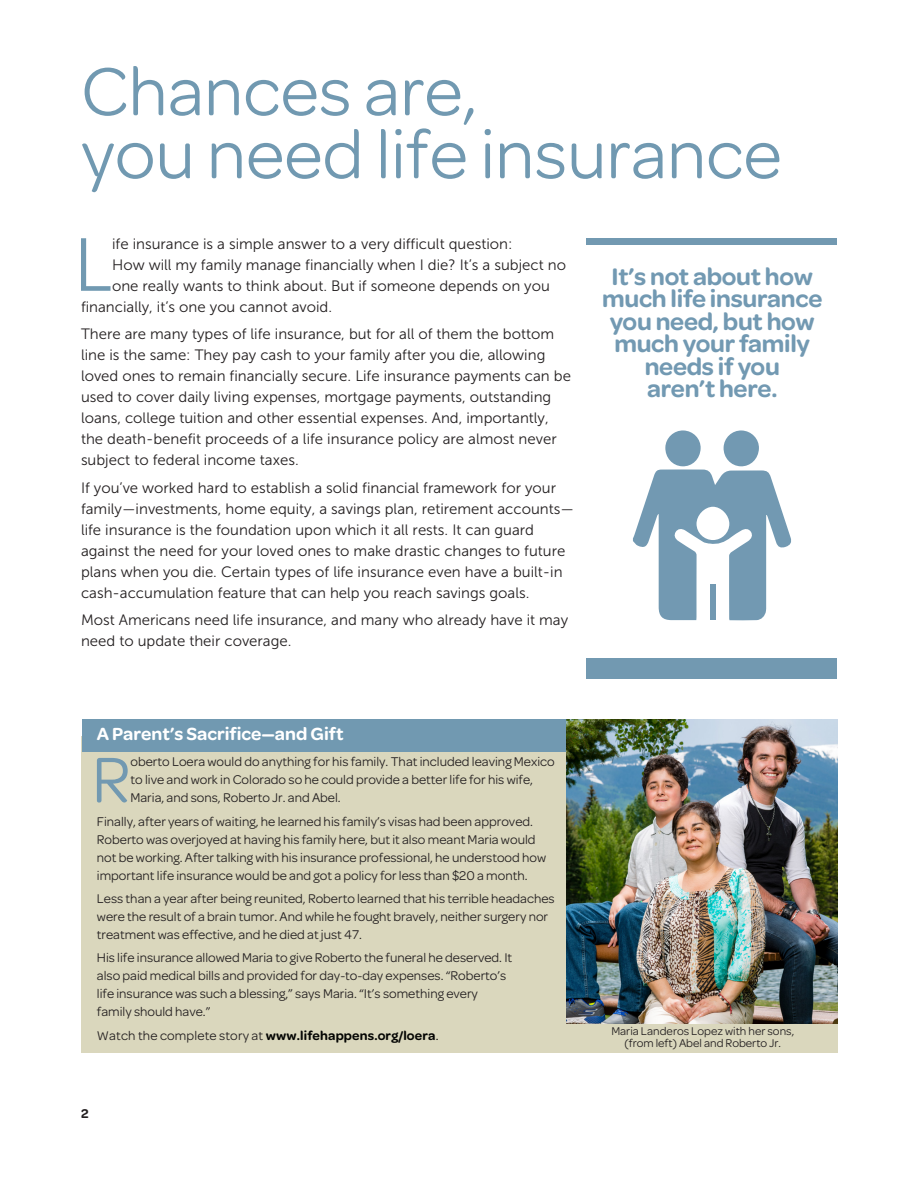
<style>
.page{position:relative;width:918px;height:1188px;background:#fff}
.page>*{position:absolute;margin:0;border:0;box-sizing:border-box;transform-origin:0 0}
.t1{font:74.7px "Museo Sans 300";color:#7199b1}
.t2{font:72px/63px "Omnes";color:#7199b1}
.sidebar_text{font:68.55px "Omnes";color:#7299b1}
.t3{font:600 25.5px/22.5px "Omnes";letter-spacing:-.01em;color:#7299b2;text-align:center}
.chart_head_-_white{font:600 18.75px "Omnes";color:#fff}
.t4{font:15px/21px "Museo Sans 300";color:#231f20}
.sidebar_text-2{font:13.5px/18px "Omnes";color:#231f20}
.sidebar_text-3{font:600 13.5px "Omnes";letter-spacing:.01em;color:#040503}
.t5{font:600 13.5px "Omnes";color:#231f20}
.sidebar_text-4{font:12px "Omnes";color:#231f20}
.s1{font-weight:400;color:#231f20}
.s2{font-weight:400}
</style>
<div class="page">
<div style="left:82px;top:736px;width:756px;height:316px;background:#dad7bd"></div>
<div style="left:82px;top:719px;width:492px;height:33px;background:#7199b1"></div>
<img style="left:567px;top:719px;width:271px;height:304px">
<div style="left:587px;top:238px;width:250px;height:7px;background:#7299b1"></div>
<div style="left:587px;top:659px;width:250px;height:20px;background:#7299b1"></div>
<svg style="left:633px;top:469px;width:158px;height:151px"></svg>
<div style="left:723px;top:430px;width:36px;height:37px;background:#7299b2;border-radius:50%"></div>
<div style="left:665px;top:430px;width:36px;height:37px;background:#7299b2;border-radius:50%"></div>
<div style="left:710px;top:585px;width:5px;height:35px;background:#7299b2"></div>
<p class="t2" style="left:81px;top:60px;width:702px">Chances are,<br>you need life insurance</p>
<p class="t1" style="left:73px;top:225px;width:40px">L</p>
<p class="t4" style="left:112px;top:233px;width:402px">ife insurance is a simple answer to a very difficult question:</p>
<p class="t4" style="left:112px;top:254px;width:455px">How will my family manage financially when I die? It’s a subject no</p>
<p class="t4" style="left:112px;top:275px;width:439px">one really wants to think about. But if someone depends on you</p>
<p class="t4" style="left:81px;top:296px;width:253px">financially, it’s one you cannot avoid.</p>
<p class="t4" style="left:81px;top:324px;width:492px">There are many types of life insurance, but for all of them the bottom line is the same: They pay cash to your family after you die, allowing loved ones to remain financially secure. Life insurance payments can be used to cover daily living expenses, mortgage payments, outstanding loans, college tuition and other essential expenses. And, importantly, the death-benefit proceeds of a life insurance policy are almost never subject to federal income taxes.</p>
<p class="t4" style="left:81px;top:477px;width:495px">If you’ve worked hard to establish a solid financial framework for your family—investments, home equity, a savings plan, retirement accounts— life insurance is the foundation upon which it all rests. It can guard against the need for your loved ones to make drastic changes to future plans when you die. Certain types of life insurance even have a built-in cash-accumulation feature that can help you reach savings goals.</p>
<p class="t4" style="left:81px;top:610px;width:489px">Most Americans need life insurance, and many who already have it may need to update their coverage.</p>
<p class="t3" style="left:602px;top:265px;width:222px">It’s not about how much life insurance you need, but how much your family needs if you</p>
<p class="t3" style="left:647px;top:378px;width:132px">aren’t here.</p>
<p class="chart_head_-_white" style="left:97px;top:723px;width:248px">A Parent’s Sacrifice—and Gift</p>
<p class="sidebar_text" style="left:92px;top:741px;width:40px">R</p>
<p class="sidebar_text-2" style="left:130px;top:753px;width:426px">oberto Loera would do anything for his family. That included leaving Mexico to live and work in Colorado so he could provide a better life for his wife,<br>Maria, and sons, Roberto Jr. and Abel.</p>
<p class="sidebar_text-2" style="left:97px;top:812px;width:451px">Finally, after years of waiting, he learned his family’s visas had been approved.<br>Roberto was overjoyed at having his family here, but it also meant Maria would not be working. After talking with his insurance professional, he understood how important life insurance would be and got a policy for less than $20 a month.</p>
<p class="sidebar_text-2" style="left:97px;top:890px;width:459px">Less than a year after being reunited, Roberto learned that his terrible headaches were the result of a brain tumor. And while he fought bravely, neither surgery nor treatment was effective, and he died at just 47.</p>
<p class="sidebar_text-2" style="left:97px;top:949px;width:417px">His life insurance allowed Maria to give Roberto the funeral he deserved. It also paid medical bills and provided for day-to-day expenses. “Roberto’s life insurance was such a blessing,” says Maria. “It’s something every family should have.”</p>
<p class="sidebar_text-3" style="left:97px;top:1028px;width:343px"><span class="s1">Watch the complete story at</span> www.lifehappens.org/loera<span class="s2">.</span></p>
<p class="t5" style="left:81px;top:1106px;width:9px">2</p>
<p class="sidebar_text-4" style="left:611px;top:1024px;width:184px">Maria Landeros Lopez with her sons,</p>
<p class="sidebar_text-4" style="left:625px;top:1036px;width:158px">(from left) Abel and Roberto Jr.</p>
</div>
